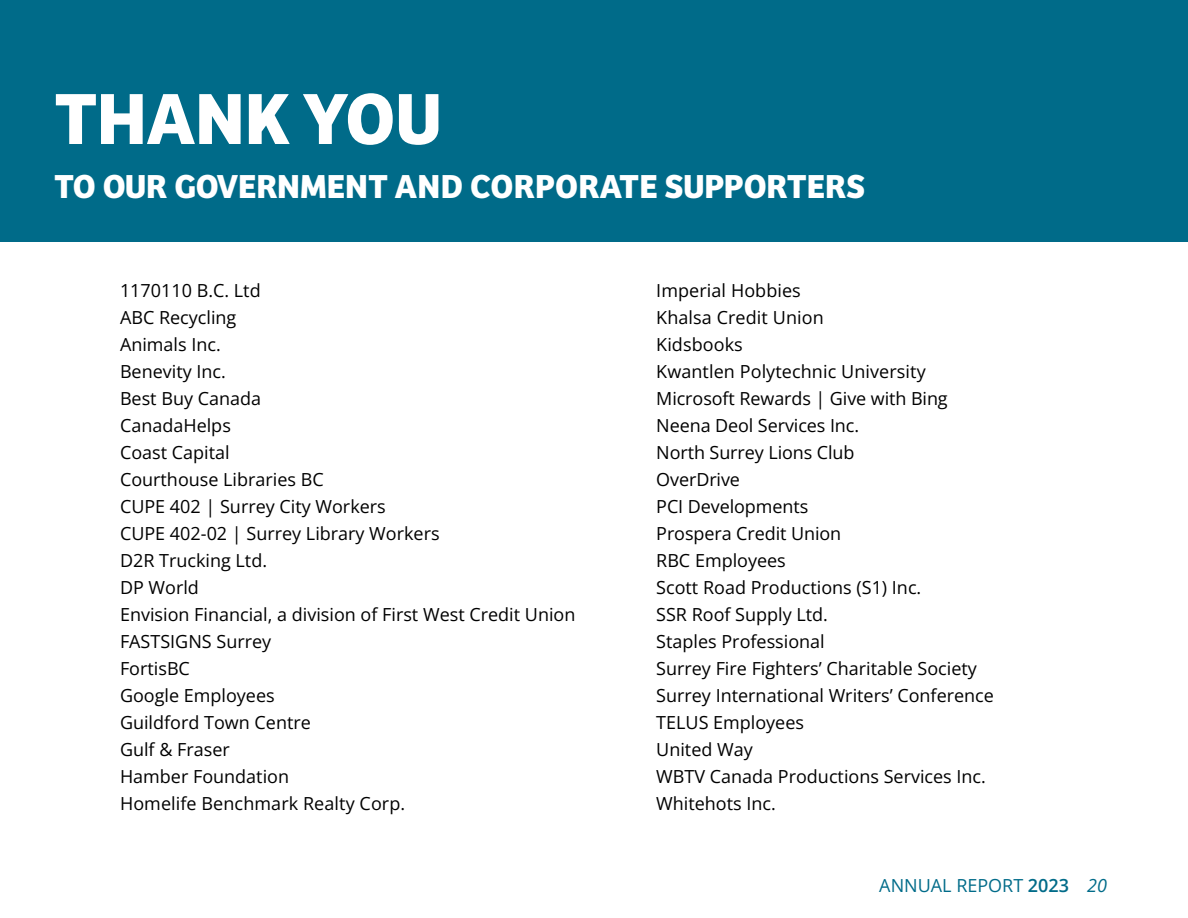
<style>
.page{position:relative;width:1188px;height:918px;background:#fff}
.page>*{position:absolute;margin:0;border:0;box-sizing:border-box;transform-origin:0 0}
.t1{font:700 75px "Bree";color:#fff}
.t2{font:700 34.5px "Bree";letter-spacing:-.01em;color:#fff}
.t3{font:18px/27px "Open Sans";color:#000}
.t4{font:18px "Open Sans";color:#006b89}
.s1{font-weight:600}
.s2{font-style:italic}
</style>
<div class="page">
<div style="left:0;top:0;width:1188px;height:241px;background:#006b89"></div>
<h1 class="t1" style="left:55px;top:59px;width:389px">THANK YOU</h1>
<h2 class="t2" style="left:54px;top:159px;width:813px">TO OUR GOVERNMENT AND CORPORATE SUPPORTERS</h2>
<p class="t3" style="left:120px;top:276px;width:457px">1170110 B.C. Ltd<br>ABC Recycling<br>Animals Inc.<br>Benevity Inc.<br>Best Buy Canada<br>CanadaHelps<br>Coast Capital<br>Courthouse Libraries BC<br>CUPE 402 | Surrey City Workers<br>CUPE 402-02 | Surrey Library Workers<br>D2R Trucking Ltd.<br>DP World<br>Envision Financial, a division of First West Credit Union<br>FASTSIGNS Surrey<br>FortisBC<br>Google Employees<br>Guildford Town Centre<br>Gulf &amp; Fraser<br>Hamber Foundation<br>Homelife Benchmark Realty Corp.</p>
<p class="t3" style="left:656px;top:276px;width:339px">Imperial Hobbies<br>Khalsa Credit Union<br>Kidsbooks<br>Kwantlen Polytechnic University<br>Microsoft Rewards | Give with Bing<br>Neena Deol Services Inc.<br>North Surrey Lions Club<br>OverDrive<br>PCI Developments<br>Prospera Credit Union<br>RBC Employees<br>Scott Road Productions (S1) Inc.<br>SSR Roof Supply Ltd.<br>Staples Professional<br>Surrey Fire Fighters’ Charitable Society<br>Surrey International Writers’ Conference<br>TELUS Employees<br>United Way<br>WBTV Canada Productions Services Inc.<br>Whitehots Inc.</p>
<p class="t4" style="left:879px;top:873px;width:229px">ANNUAL REPORT <span class="s1">2023</span> <span class="s2">20</span></p>
</div>
